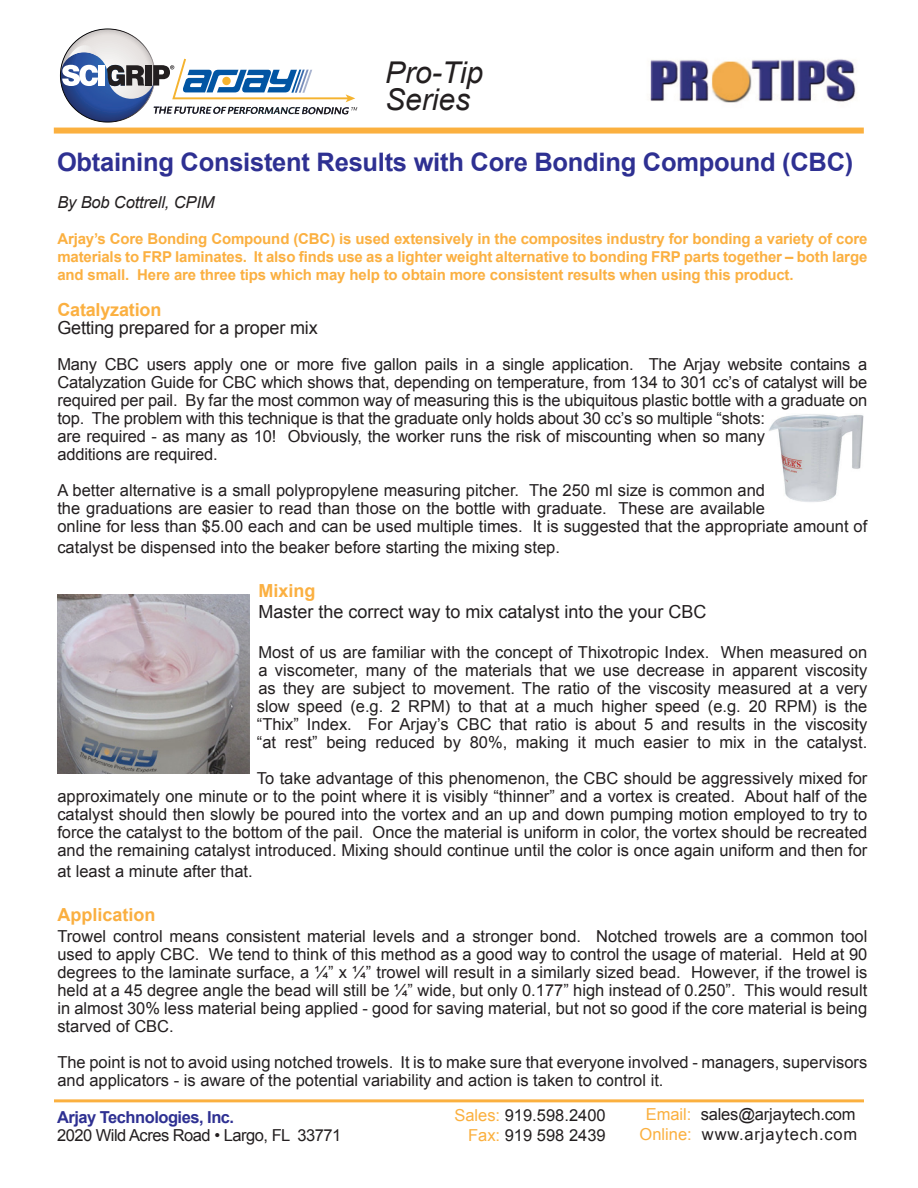
<style>
.page{position:relative;width:918px;height:1188px;background:#fff}
.page>*{position:absolute;margin:0;border:0;box-sizing:border-box;transform-origin:0 0}
.t1{font:italic 30px/27px "Arial";color:#231f20}
.t2{font:700 25.5px "Arial";letter-spacing:-.01em;color:#2e3092}
.t3{font:18px "Arial";color:#231f20}
.t4{font:700 18px "Arial";letter-spacing:-.01em;color:#fbb041}
.t5{font:700 18px "Arial";color:#faaf40}
.t6{font:16.5px/18px "Arial";color:#231f20}
.t7{font:16.5px/18px "Arial";letter-spacing:-.03em;color:#231f20}
.t8{font:16.5px "Arial";letter-spacing:.05em;color:#231f20}
.t9{font:italic 16.5px "Arial";letter-spacing:-.01em;color:#231f20}
.t10{font:700 15px/18px "Arial";letter-spacing:-.01em;color:#fbb041;text-align:justify}
.s1{font-weight:700;color:#2e3092}
.s2{color:#fbb03f}
</style>
<div class="page">
<hr style="left:54px;top:1099px;width:810px;height:3px;background:#fbb03f">
<img style="left:57px;top:594px;width:193px;height:179px">
<img style="left:769px;top:414px;width:95px;height:88px">
<div style="left:54px;top:128px;width:810px;height:6px;background:#fbb03f"></div>
<svg style="left:60px;top:28px;width:297px;height:95px"></svg>
<img style="left:650px;top:59px;width:206px;height:44px">
<p class="t1" style="left:385px;top:60px;width:100px">Pro-Tip<br>Series</p>
<p class="t2" style="left:57px;top:145px;width:798px">Obtaining Consistent Results with Core Bonding Compound (CBC)</p>
<p class="t9" style="left:57px;top:191px;width:159px">By Bob Cottrell, CPIM</p>
<p class="t10" style="left:57px;top:230px;width:812px">Arjay’s Core Bonding Compound (CBC) is used extensively in the composites industry for bonding a variety of core materials to FRP laminates. It also finds use as a lighter weight alternative to bonding FRP parts together – both large and small. Here are three tips which may help to obtain more consistent results when using this product.</p>
<p class="t4" style="left:57px;top:298px;width:106px">Catalyzation</p>
<p class="t3" style="left:57px;top:316px;width:262px">Getting prepared for a proper mix</p>
<p class="t6" style="left:57px;top:355px;width:811px">Many CBC users apply one or more five gallon pails in a single application. The Arjay website contains a Catalyzation Guide for CBC which shows that, depending on temperature, from 134 to 301 cc’s of catalyst will be required per pail. By far the most common way of measuring this is the ubiquitous plastic bottle with a graduate on top. The problem with this technique is that the graduate only holds about 30 cc’s so multiple “shots:<br>are required - as many as 10! Obviously, the worker runs the risk of miscounting when so many<br>additions are required.</p>
<p class="t6" style="left:57px;top:481px;width:811px">A better alternative is a small polypropylene measuring pitcher. The 250 ml size is common and<br>the graduations are easier to read than those on the bottle with graduate. These are available<br>online for less than $5.00 each and can be used multiple times. It is suggested that the appropriate amount of</p>
<p class="t6" style="left:57px;top:539px;width:504px">catalyst be dispensed into the beaker before starting the mixing step.</p>
<p class="t4" style="left:258px;top:578px;width:59px">Mixing</p>
<p class="t3" style="left:258px;top:600px;width:450px">Master the correct way to mix catalyst into the your CBC</p>
<p class="t6" style="left:257px;top:643px;width:612px;text-align:justify">Most of us are familiar with the concept of Thixotropic Index. When measured on a viscometer, many of the materials that we use decrease in apparent viscosity as they are subject to movement. The ratio of the viscosity measured at a very slow speed (e.g. 2 RPM) to that at a much higher speed (e.g. 20 RPM) is the “Thix” Index. For Arjay’s CBC that ratio is about 5 and results in the viscosity “at rest” being reduced by 80%, making it much easier to mix in the catalyst.</p>
<p class="t6" style="left:57px;top:769px;width:811px;text-align:justify;text-indent:200px">To take advantage of this phenomenon, the CBC should be aggressively mixed for approximately one minute or to the point where it is visibly “thinner” and a vortex is created. About half of the catalyst should then slowly be poured into the vortex and an up and down pumping motion employed to try to force the catalyst to the bottom of the pail. Once the material is uniform in color, the vortex should be recreated and the remaining catalyst introduced. Mixing should continue until the color is once again uniform and then for</p>
<p class="t6" style="left:57px;top:863px;width:197px">at least a minute after that.</p>
<p class="t5" style="left:57px;top:902px;width:100px">Application</p>
<p class="t6" style="left:57px;top:928px;width:811px;text-align:justify">Trowel control means consistent material levels and a stronger bond. Notched trowels are a common tool used to apply CBC. We tend to think of this method as a good way to control the usage of material. Held at 90 degrees to the laminate surface, a ¼” x ¼” trowel will result in a similarly sized bead. However, if the trowel is held at a 45 degree angle the bead will still be ¼” wide, but only 0.177” high instead of 0.250”. This would result in almost 30% less material being applied - good for saving material, but not so good if the core material is being starved of CBC.</p>
<p class="t6" style="left:57px;top:1054px;width:811px">The point is not to avoid using notched trowels. It is to make sure that everyone involved - managers, supervisors and applicators - is aware of the potential variability and action is taken to control it.</p>
<p class="t7" style="left:57px;top:1108px;width:286px"><span class="s1">Arjay Technologies, Inc.<br></span>2020 Wild Acres Road • Largo, FL 33771</p>
<p class="t6" style="left:454px;top:1105px;width:153px;line-height:19.8px;text-align:right"><span class="s2">Sales:</span> 919.598.2400<br><span class="s2">Fax:</span> 919 598 2439</p>
<p class="t6" style="left:646px;top:1106px;width:211px"><span class="s2">Email:</span> sales@arjaytech.com</p>
<p class="t8" style="left:639px;top:1124px;width:219px"><span class="s2">Online:</span> www.arjaytech.com</p>
</div>
